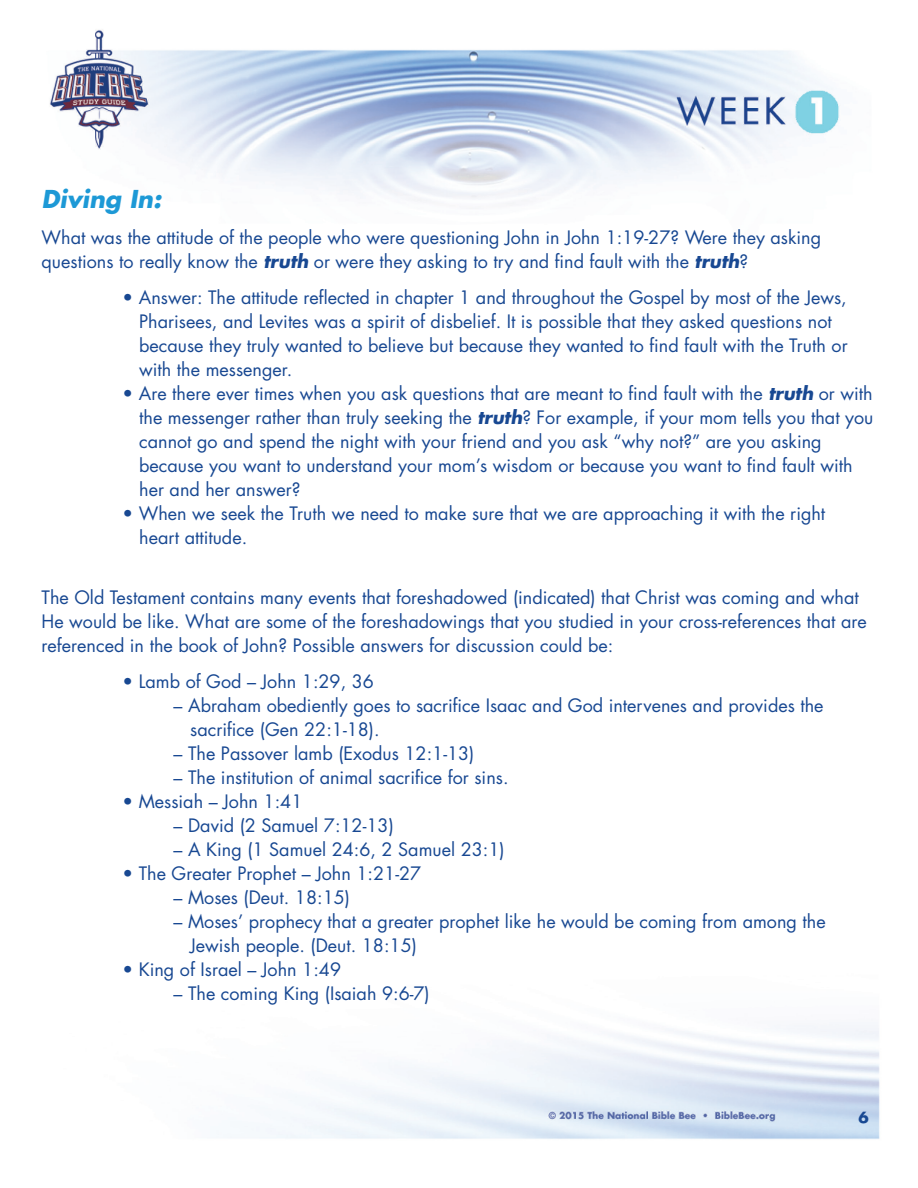
<style>
.page{position:relative;width:918px;height:1188px;background:#fff}
.page>*{position:absolute;margin:0;border:0;box-sizing:border-box;transform-origin:0 0}
.t1{font:italic 700 24px "Futura";color:#1d99d6}
.t2{font:18px/24px "Futura";color:#184892;text-align:center}
.t3{font:700 15px "Futura";color:#184892}
.s1{font-weight:700;font-style:italic}
</style>
<div class="page">
<img style="left:49px;top:30px;width:831px;height:1109px">
<p class="t1" style="left:42px;top:183px;width:121px">Diving In:</p>
<p class="t2" style="left:42px;top:226px;width:781px">What was the attitude of the people who were questioning John in John 1:19-27? Were they asking</p>
<p class="t2" style="left:42px;top:250px;width:708px">questions to really know the <span class="s1">truth</span> or were they asking to try and find fault with the <span class="s1">truth</span>?</p>
<p class="t2" style="left:123px;top:286px;width:726px">• Answer: The attitude reflected in chapter 1 and throughout the Gospel by most of the Jews,<br>Pharisees, and Levites was a spirit of disbelief. It is possible that they asked questions not</p>
<p class="t2" style="left:139px;top:334px;width:710px">because they truly wanted to believe but because they wanted to find fault with the Truth or</p>
<p class="t2" style="left:139px;top:358px;width:155px">with the messenger.</p>
<p class="t2" style="left:123px;top:382px;width:752px">• Are there ever times when you ask questions that are meant to find fault with the <span class="s1">truth</span> or with</p>
<p class="t2" style="left:139px;top:406px;width:736px">the messenger rather than truly seeking the <span class="s1">truth</span>? For example, if your mom tells you that you</p>
<p class="t2" style="left:139px;top:430px;width:684px">cannot go and spend the night with your friend and you ask “why not?” are you asking</p>
<p class="t2" style="left:139px;top:454px;width:715px">because you want to understand your mom’s wisdom or because you want to find fault with</p>
<p class="t2" style="left:139px;top:478px;width:163px">her and her answer?</p>
<p class="t2" style="left:123px;top:502px;width:704px">• When we seek the Truth we need to make sure that we are approaching it with the right</p>
<p class="t2" style="left:139px;top:526px;width:110px">heart attitude.</p>
<p class="t2" style="left:42px;top:586px;width:827px;text-align:left">The Old Testament contains many events that foreshadowed (indicated) that Christ was coming and what<br>He would be like. What are some of the foreshadowings that you studied in your cross-references that are referenced in the book of John? Possible answers for discussion could be:</p>
<p class="t2" style="left:123px;top:670px;width:253px">• Lamb of God – John 1:29, 36</p>
<p class="t2" style="left:174px;top:694px;width:652px">– Abraham obediently goes to sacrifice Isaac and God intervenes and provides the</p>
<p class="t2" style="left:190px;top:718px;width:191px">sacrifice (Gen 22:1-18).</p>
<p class="t2" style="left:174px;top:742px;width:302px">– The Passover lamb (Exodus 12:1-13)</p>
<p class="t2" style="left:174px;top:766px;width:337px">– The institution of animal sacrifice for sins.</p>
<p class="t2" style="left:123px;top:790px;width:181px">• Messiah – John 1:41</p>
<p class="t2" style="left:174px;top:814px;width:222px">– David (2 Samuel 7:12-13)</p>
<p class="t2" style="left:174px;top:838px;width:333px">– A King (1 Samuel 24:6, 2 Samuel 23:1)</p>
<p class="t2" style="left:123px;top:862px;width:300px">• The Greater Prophet – John 1:21-27</p>
<p class="t2" style="left:174px;top:886px;width:178px">– Moses (Deut. 18:15)</p>
<p class="t2" style="left:174px;top:910px;width:654px">– Moses’ prophecy that a greater prophet like he would be coming from among the</p>
<p class="t2" style="left:190px;top:934px;width:228px">Jewish people. (Deut. 18:15)</p>
<p class="t2" style="left:123px;top:958px;width:220px">• King of Israel – John 1:49</p>
<p class="t2" style="left:174px;top:982px;width:258px">– The coming King (Isaiah 9:6-7)</p>
<p class="t3" style="left:859px;top:1108px;width:12px">6</p>
</div>
